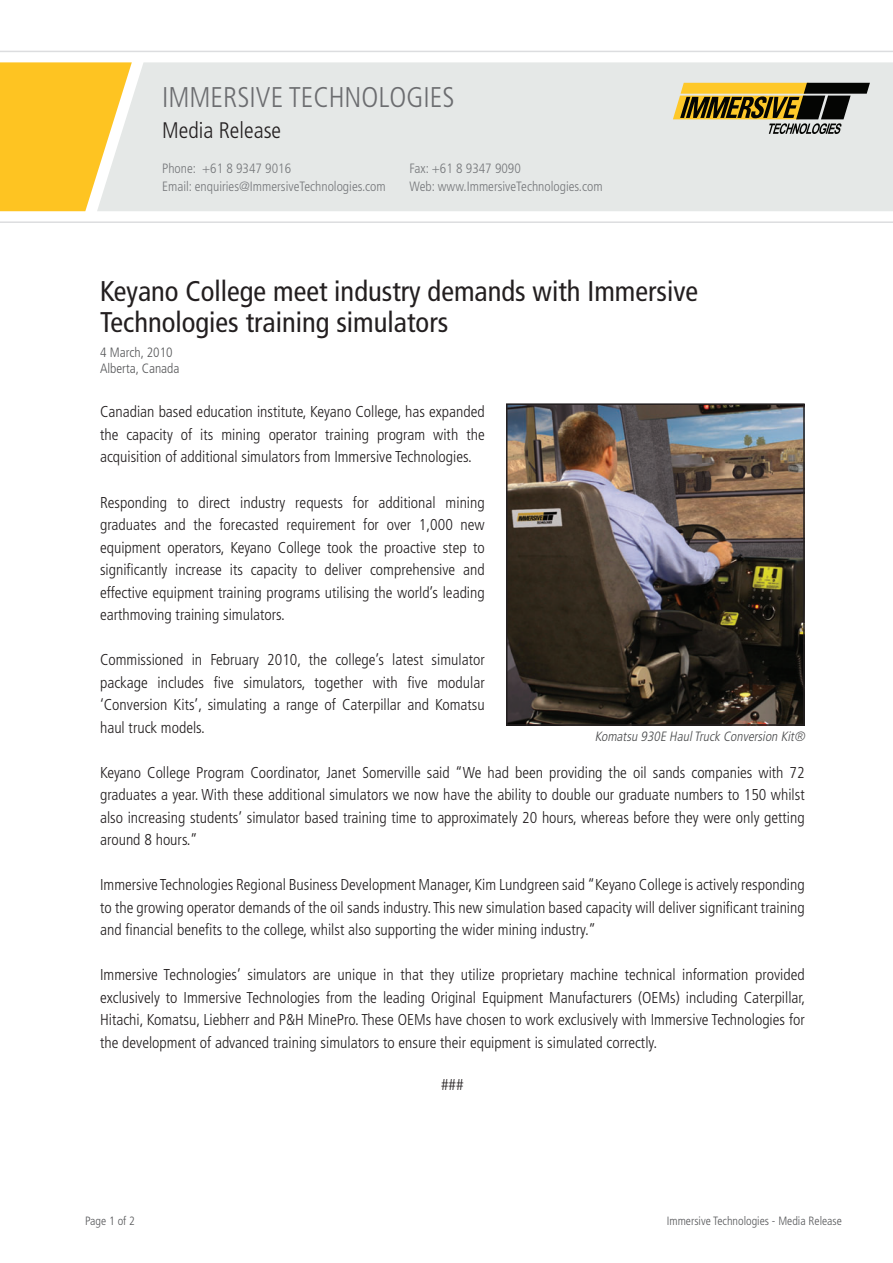
<style>
.page{position:relative;width:893px;height:1263px;background:#fff}
.page>*{position:absolute;margin:0;border:0;box-sizing:border-box;transform-origin:0 0}
.t1{font:condensed 28.5px/31.5px "Frutiger";color:#231f20}
.t2{font:300 condensed 28.5px "Frutiger";color:#6c6d70}
.t3{font:300 condensed 22.5px "Frutiger";color:#231f20}
.t4{font:300 condensed 15.75px/22.5px "Frutiger";color:#231f20;text-align:justify}
.t5{font:300 condensed 13.5px "Frutiger";color:#76787b}
.t6{font:italic 300 condensed 13.5px "Frutiger";color:#4b4c4d}
.t7{font:300 condensed 13.5px/16.2px "Frutiger";color:#57585a}
.t8{font:300 condensed 12px "Frutiger";color:#57585a}
</style>
<div class="page">
<img style="left:509px;top:406px;width:293px;height:317px">
<div style="left:506px;top:403px;width:299px;height:323px;border:2px solid #231f20"></div>
<div style="left:0;top:62px;width:97px;height:149px;background:#fec422"></div>
<div style="left:97px;top:62px;width:796px;height:149px;background:#e5e8e7"></div>
<hr style="left:0;top:51px;width:893px;height:1px;background:#dcdddf">
<hr style="left:0;top:221px;width:893px;height:2px;background:#dcdddf">
<svg style="left:673px;top:83px;width:197px;height:51px;background:#9b8d60"></svg>
<h1 class="t2" style="left:162px;top:86px;width:294px">IMMERSIVE TECHNOLOGIES</h1>
<h2 class="t3" style="left:162px;top:121px;width:121px">Media Release</h2>
<p class="t5" style="left:162px;top:163px;width:131px">Phone: +61 8 9347 9016</p>
<p class="t5" style="left:410px;top:163px;width:113px">Fax: +61 8 9347 9090</p>
<p class="t5" style="left:162px;top:181px;width:225px">Email: enquiries@ImmersiveTechnologies.com</p>
<p class="t5" style="left:410px;top:181px;width:194px">Web: www.ImmersiveTechnologies.com</p>
<h1 class="t1" style="left:100px;top:278px;width:600px">Keyano College meet industry demands with Immersive<br>Technologies training simulators</h1>
<p class="t7" style="left:100px;top:345px;width:81px">4 March, 2010<br>Alberta, Canada</p>
<p class="t4" style="left:100px;top:402px;width:386px">Canadian based education institute, Keyano College, has expanded the capacity of its mining operator training program with the acquisition of additional simulators from Immersive Technologies.</p>
<p class="t4" style="left:100px;top:492px;width:386px">Responding to direct industry requests for additional mining graduates and the forecasted requirement for over 1,000 new equipment operators, Keyano College took the proactive step to significantly increase its capacity to deliver comprehensive and effective equipment training programs utilising the world’s leading earthmoving training simulators.</p>
<p class="t4" style="left:100px;top:649px;width:386px">Commissioned in February 2010, the college’s latest simulator package includes five simulators, together with five modular ‘Conversion Kits’, simulating a range of Caterpillar and Komatsu haul truck models.</p>
<p class="t4" style="left:100px;top:762px;width:706px">Keyano College Program Coordinator, Janet Somerville said “We had been providing the oil sands companies with 72 graduates a year. With these additional simulators we now have the ability to double our graduate numbers to 150 whilst also increasing students’ simulator based training time to approximately 20 hours, whereas before they were only getting around 8 hours.”</p>
<p class="t4" style="left:100px;top:874px;width:706px">Immersive Technologies Regional Business Development Manager, Kim Lundgreen said “Keyano College is actively responding to the growing operator demands of the oil sands industry. This new simulation based capacity will deliver significant training and financial benefits to the college, whilst also supporting the wider mining industry.”</p>
<p class="t4" style="left:100px;top:964px;width:707px">Immersive Technologies’ simulators are unique in that they utilize proprietary machine technical information provided exclusively to Immersive Technologies from the leading Original Equipment Manufacturers (OEMs) including Caterpillar, Hitachi, Komatsu, Liebherr and P&amp;H MinePro. These OEMs have chosen to work exclusively with Immersive Technologies for the development of advanced training simulators to ensure their equipment is simulated correctly.</p>
<p class="t4" style="left:441px;top:1074px;width:24px">###</p>
<p class="t6" style="left:595px;top:730px;width:214px">Komatsu 930E HaulTruck Conversion Kit®</p>
<p class="t8" style="left:85px;top:1216px;width:51px">Page 1 of 2</p>
<p class="t8" style="left:667px;top:1216px;width:177px">Immersive Technologies - Media Release</p>
</div>
